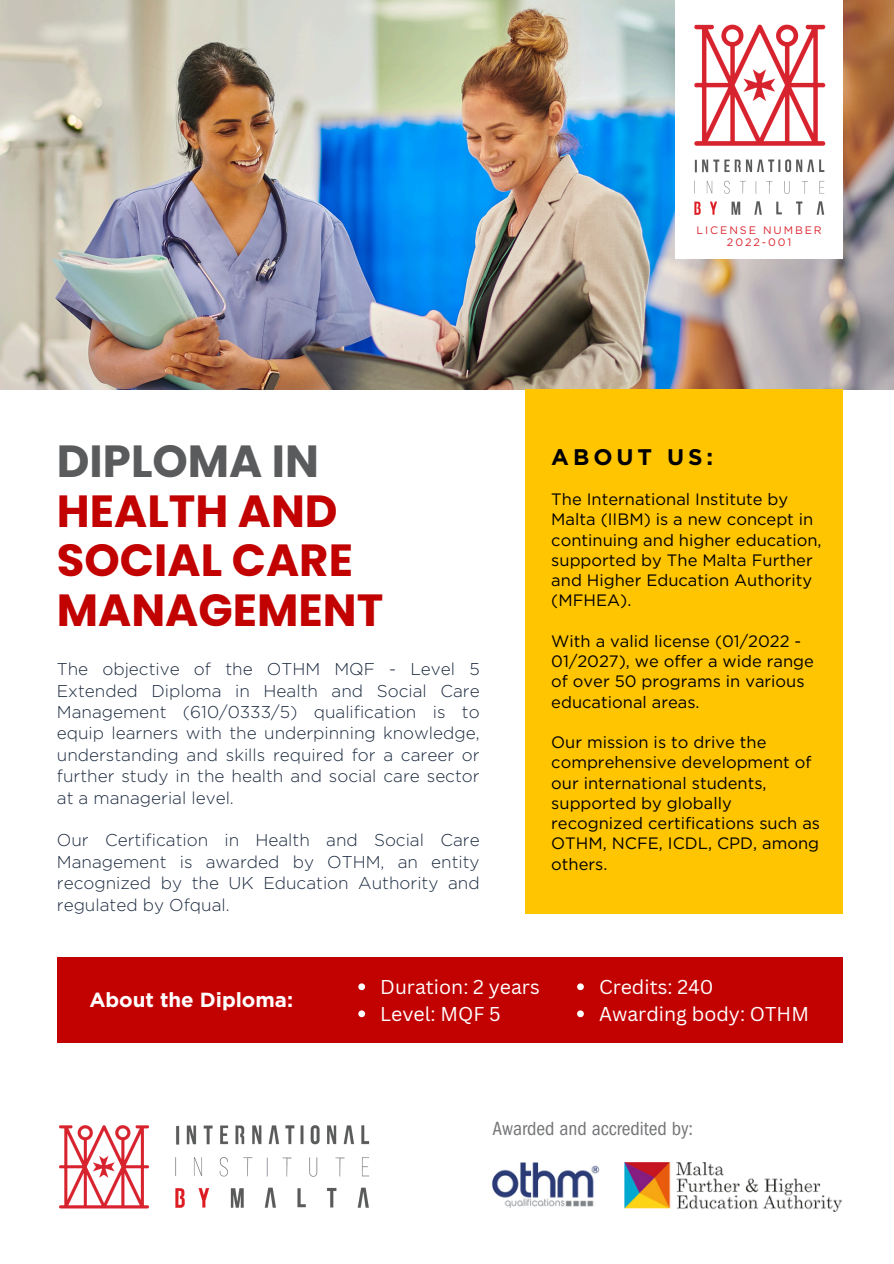
<style>
.page{position:relative;width:894px;height:1264px;background:#fff}
.page>*{position:absolute;margin:0;border:0;box-sizing:border-box;transform-origin:0 0}
.t1{font:700 45px/49.5px "Poppins";color:#c20101}
.t2{font:700 45px "Poppins";color:#5a5b5c}
.t3{font:700 22.65px "Gotham";letter-spacing:.175em;color:#000}
.t4{font:700 20.4px "Gotham";color:#fff}
.t5{font:condensed 19.65px "Franklin Gothic LT Pro";color:#747577}
.t6{font:19.5px "Canva Sans";color:#fff}
.t7{font:300 17.1px/21.3px "Gotham";color:#1b2a3f;text-align:justify}
.t8{font:16.5px/20.2px "Gotham";color:#000}
.t9{font:10.8px "Gotham";letter-spacing:.175em;color:#db272f}
</style>
<div class="page">
<img style="left:0;top:0;width:893px;height:390px">
<img style="left:59px;top:1125px;width:311px;height:84px">
<div style="left:675px;top:0;width:167px;height:259px;background:#fff"></div>
<img style="left:694px;top:24px;width:132px;height:191px">
<img style="left:624px;top:1162px;width:217px;height:49px">
<img style="left:492px;top:1162px;width:108px;height:46px">
<div style="left:524px;top:389px;width:318px;height:525px;background:#ffc501"></div>
<div style="left:57px;top:957px;width:785px;height:86px;background:#c20101"></div>
<svg style="left:358px;top:983px;width:7px;height:7px"></svg>
<svg style="left:358px;top:1010px;width:7px;height:7px"></svg>
<svg style="left:577px;top:983px;width:6px;height:7px"></svg>
<svg style="left:577px;top:1010px;width:6px;height:7px"></svg>
<p class="t9" style="left:696px;top:223px;width:127px">LICENSE NUMBER</p>
<h5 class="t9" style="left:726px;top:235px;width:66px">2022-001</h5>
<h1 class="t2" style="left:57px;top:430px;width:264px">DIPLOMA IN</h1>
<h1 class="t1" style="left:57px;top:486px;width:328px">HEALTH AND<br>SOCIAL CARE<br>MANAGEMENT</h1>
<h5 class="t7" style="left:57px;top:658px;width:424px">The objective of the OTHM MQF - Level 5<br>Extended Diploma in Health and Social Care Management (610/0333/5) qualification is to equip learners with the underpinning knowledge, understanding and skills required for a career or further study in the health and social care sector at a managerial level.</h5>
<h2 class="t7" style="left:57px;top:829px;width:424px">Our Certification in Health and Social Care Management is awarded by OTHM, an entity recognized by the UK Education Authority and regulated by Ofqual.</h2>
<p class="t3" style="left:551px;top:443px;width:163px">ABOUT US:</p>
<h3 class="t8" style="left:551px;top:489px;width:272px">The International Institute by<br>Malta (IIBM) is a new concept in continuing and higher education, supported by The Malta Further and Higher Education Authority (MFHEA).</h3>
<p class="t8" style="left:551px;top:631px;width:264px">With a valid license (01/2022 -<br>01/2027), we offer a wide range of over 50 programs in various educational areas.</p>
<p class="t8" style="left:551px;top:732px;width:270px">Our mission is to drive the comprehensive development of our international students, supported by globally recognized certifications such as<br>OTHM, NCFE, ICDL, CPD, among others.</p>
<h4 class="t4" style="left:89px;top:986px;width:205px">About the Diploma:</h4>
<p class="t6" style="left:380px;top:972px;width:161px">Duration: 2 years</p>
<p class="t6" style="left:380px;top:999px;width:122px">Level: MQF 5</p>
<p class="t6" style="left:599px;top:972px;width:116px">Credits: 240</p>
<p class="t6" style="left:599px;top:999px;width:211px">Awarding body: OTHM</p>
<h5 class="t5" style="left:492px;top:1121px;width:202px">Awarded and accredited by:</h5>
</div>
